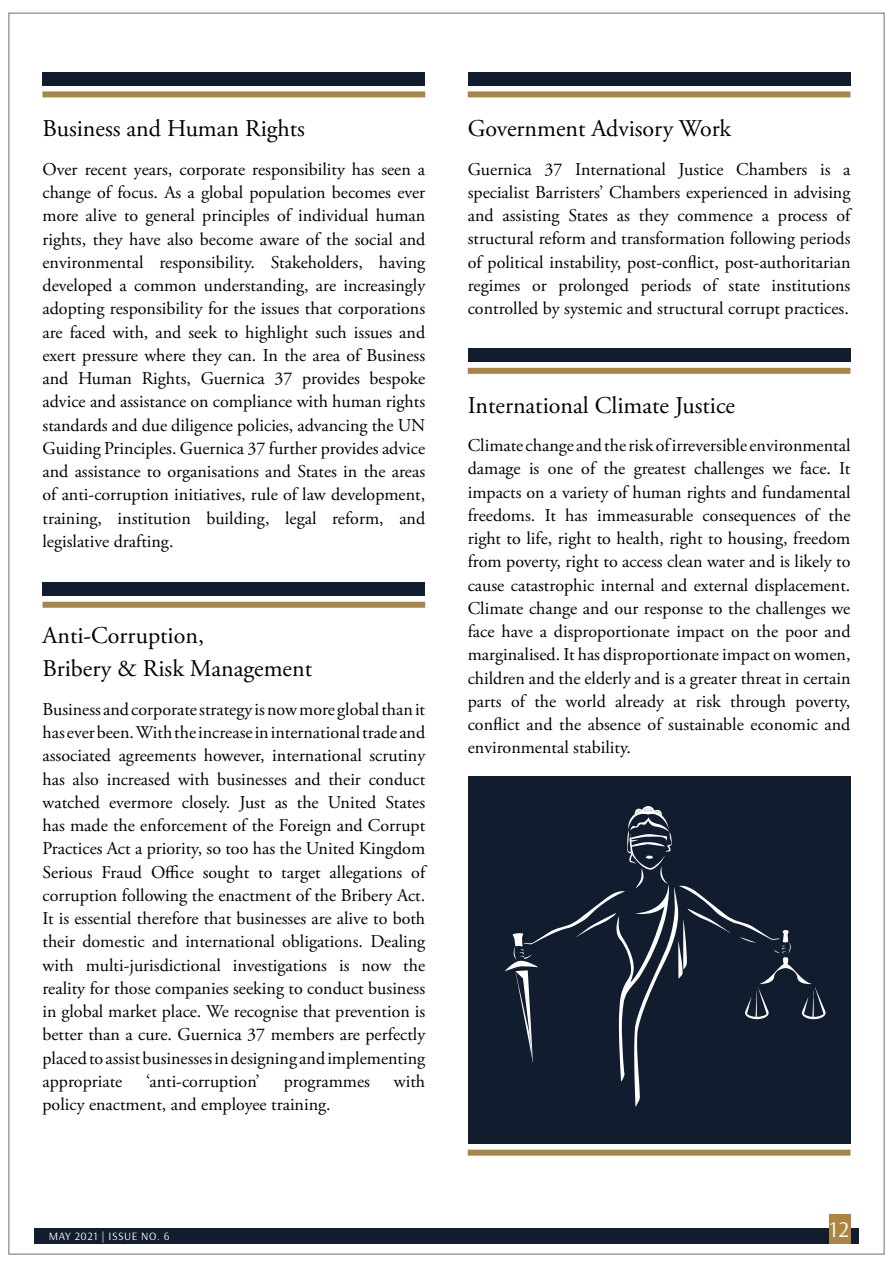
<style>
.page{position:relative;width:893px;height:1263px;background:#fff}
.page>*{position:absolute;margin:0;border:0;box-sizing:border-box;transform-origin:0 0}
.t1{font:24px/33px "Adobe Garamond Pro";color:#000}
.t2{font:22.5px "Arsenal";color:#fff}
.t3{font:18px/23.2px "Adobe Garamond Pro";color:#000;text-align:justify}
.t4{font:11.25px "Arsenal";letter-spacing:.05em;color:#fff}
</style>
<div class="page">
<div style="left:34px;top:1228px;width:825px;height:16px;background:#111d2f"></div>
<div style="left:829px;top:1214px;width:21px;height:30px;background:#ab8542"></div>
<div style="left:468px;top:776px;width:382px;height:368px;background:#111d2f"></div>
<svg style="left:505px;top:806px;width:321px;height:301px"></svg>
<div style="left:468px;top:1149px;width:382px;height:6px;background:#a5854a"></div>
<div style="left:43px;top:72px;width:382px;height:14px;background:#111d2f"></div>
<div style="left:43px;top:583px;width:382px;height:13px;background:#111d2f"></div>
<div style="left:468px;top:72px;width:382px;height:14px;background:#111d2f"></div>
<div style="left:468px;top:349px;width:382px;height:13px;background:#111d2f"></div>
<div style="left:43px;top:91px;width:382px;height:6px;background:#a5854a"></div>
<div style="left:43px;top:602px;width:382px;height:6px;background:#a5854a"></div>
<div style="left:468px;top:91px;width:382px;height:6px;background:#a5854a"></div>
<div style="left:468px;top:368px;width:382px;height:6px;background:#a5854a"></div>
<h1 class="t1" style="left:43px;top:113px;width:264px">Business and Human Rights</h1>
<h1 class="t1" style="left:468px;top:113px;width:265px">Government Advisory Work</h1>
<p class="t3" style="left:468px;top:158px;width:384px">Guernica 37 International Justice Chambers is a specialist Barristers’ Chambers experienced in advising and assisting States as they commence a process of structural reform and transformation following periods of political instability, post-conflict, post-authoritarian regimes or prolonged periods of state institutions controlled by systemic and structural corrupt practices.</p>
<p class="t3" style="left:43px;top:158px;width:384px">Over recent years, corporate responsibility has seen a change of focus. As a global population becomes ever more alive to general principles of individual human rights, they have also become aware of the social and environmental responsibility. Stakeholders, having developed a common understanding, are increasingly adopting responsibility for the issues that corporations are faced with, and seek to highlight such issues and exert pressure where they can. In the area of Business and Human Rights, Guernica 37 provides bespoke advice and assistance on compliance with human rights standards and due diligence policies, advancing the UN Guiding Principles. Guernica 37 further provides advice and assistance to organisations and States in the areas of anti-corruption initiatives, rule of law development, training, institution building, legal reform, and legislative drafting.</p>
<h1 class="t1" style="left:468px;top:390px;width:269px">International Climate Justice</h1>
<p class="t3" style="left:468px;top:434px;width:384px">Climate change and the risk of irreversible environmental damage is one of the greatest challenges we face. It impacts on a variety of human rights and fundamental freedoms. It has immeasurable consequences of the right to life, right to health, right to housing, freedom from poverty, right to access clean water and is likely to cause catastrophic internal and external displacement.<br>Climate change and our response to the challenges we face have a disproportionate impact on the poor and marginalised. It has disproportionate impact on women, children and the elderly and is a greater threat in certain parts of the world already at risk through poverty, conflict and the absence of sustainable economic and environmental stability.</p>
<h1 class="t1" style="left:43px;top:619px;width:271px">Anti-Corruption,<br>Bribery &amp; Risk Management</h1>
<p class="t3" style="left:43px;top:698px;width:384px">Business and corporate strategy is now more global than it has ever been. With the increase in international trade and associated agreements however, international scrutiny has also increased with businesses and their conduct watched evermore closely. Just as the United States has made the enforcement of the Foreign and Corrupt Practices Act a priority, so too has the United Kingdom Serious Fraud Office sought to target allegations of corruption following the enactment of the Bribery Act.<br>It is essential therefore that businesses are alive to both their domestic and international obligations. Dealing with multi-jurisdictional investigations is now the reality for those companies seeking to conduct business in global market place. We recognise that prevention is better than a cure. Guernica 37 members are perfectly placed to assist businesses in designing and implementing appropriate</p>
<p class="t3" style="left:146px;top:1070px;width:115px">‘anti-corruption’</p>
<p class="t3" style="left:284px;top:1070px;width:88px">programmes</p>
<p class="t3" style="left:394px;top:1070px;width:33px">with</p>
<p class="t3" style="left:43px;top:1093px;width:290px">policy enactment, and employee training.</p>
<p class="t4" style="left:49px;top:1229px;width:122px">MAY 2021 | ISSUE NO. 6</p>
<p class="t2" style="left:829px;top:1215px;width:22px">12</p>
</div>
